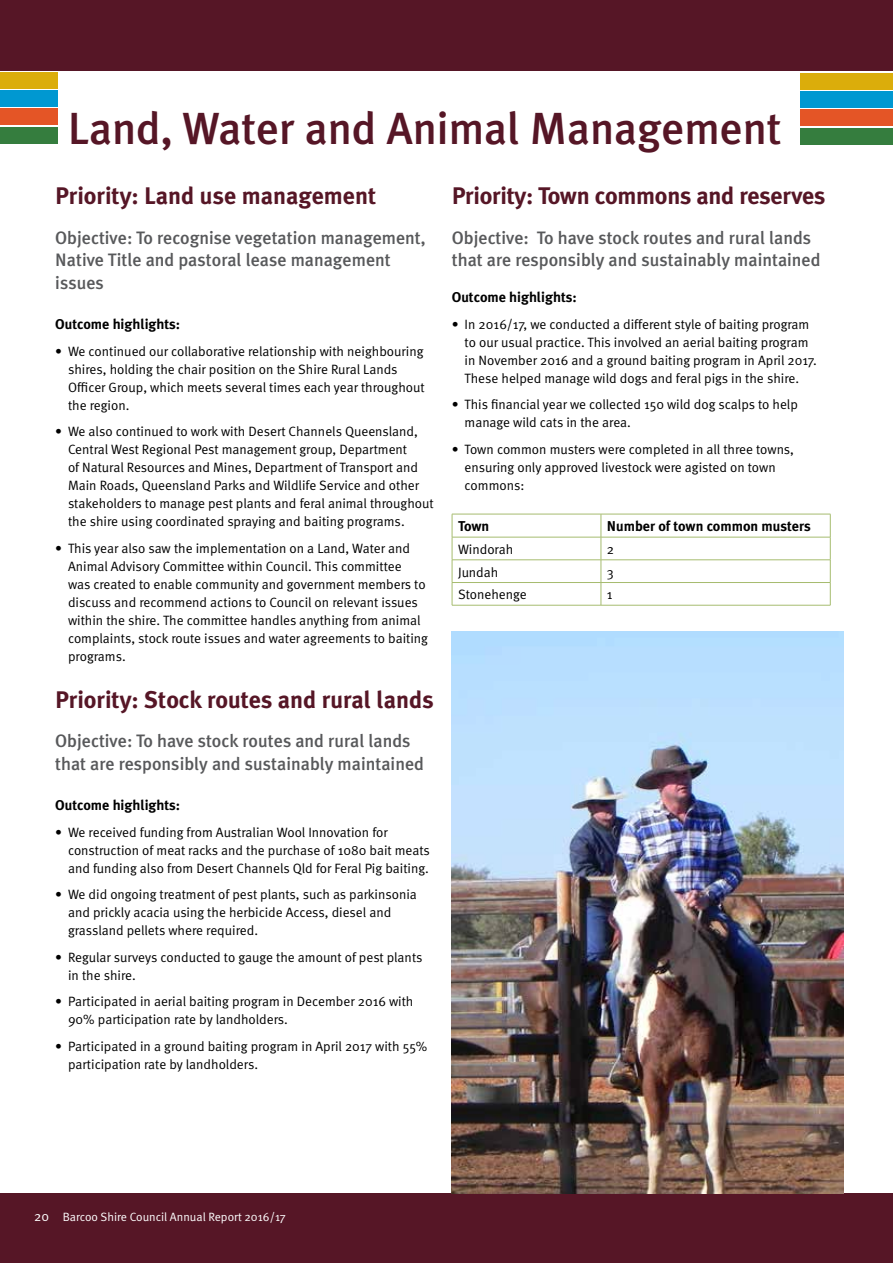
<style>
.page{position:relative;width:893px;height:1263px;background:#fff}
.page>*{position:absolute;margin:0;border:0;box-sizing:border-box;transform-origin:0 0}
.t1{font:500 45px "Meta Plus";color:#561626}
.t2{font:700 24px "Meta Plus";color:#561626}
.t3{font:500 18px/22.5px "Meta Plus";color:#58595b}
.t4{font:700 14.25px "Meta Plus";color:#000}
.t5{font:13.5px/18px "Meta Normal";color:#000}
.t6{font:12px "Meta Normal";color:#fff}
.s1{font-size:13.5px}
</style>
<div class="page">
<div style="left:0;top:1193px;width:893px;height:70px;background:#561626"></div>
<hr style="left:452px;top:514px;width:149px;height:1px;background:#a6bc6f">
<hr style="left:601px;top:514px;width:229px;height:1px;background:#a6bc6f">
<hr style="left:452px;top:537px;width:149px;height:1px;background:#a6bc6f">
<hr style="left:601px;top:537px;width:229px;height:1px;background:#a6bc6f">
<hr style="left:452px;top:559px;width:149px;height:1px;background:#a6bc6f">
<hr style="left:601px;top:559px;width:229px;height:1px;background:#a6bc6f">
<hr style="left:452px;top:582px;width:149px;height:1px;background:#a6bc6f">
<svg style="left:452px;top:514px;width:1px;height:91px"></svg>
<hr style="left:601px;top:582px;width:229px;height:1px;background:#a6bc6f">
<svg style="left:601px;top:514px;width:1px;height:91px"></svg>
<svg style="left:830px;top:514px;width:1px;height:91px"></svg>
<hr style="left:452px;top:605px;width:149px;height:1px;background:#a6bc6f">
<hr style="left:601px;top:605px;width:229px;height:1px;background:#a6bc6f">
<div style="left:0;top:0;width:893px;height:70px;background:#561626"></div>
<div style="left:0;top:72px;width:58px;height:17px;background:#dbad0b"></div>
<div style="left:0;top:90px;width:58px;height:17px;background:#0098d1"></div>
<div style="left:0;top:109px;width:58px;height:16px;background:#e45526"></div>
<div style="left:0;top:127px;width:58px;height:16px;background:#357d3e"></div>
<div style="left:800px;top:73px;width:93px;height:17px;background:#dbad0b"></div>
<div style="left:800px;top:92px;width:93px;height:16px;background:#0098d1"></div>
<div style="left:800px;top:110px;width:93px;height:16px;background:#e45526"></div>
<div style="left:800px;top:128px;width:93px;height:16px;background:#357d3e"></div>
<img style="left:452px;top:631px;width:391px;height:562px">
<h1 class="t1" style="left:68px;top:102px;width:715px">Land, Water and Animal Management</h1>
<h2 class="t2" style="left:55px;top:182px;width:322px">Priority: Land use management</h2>
<h3 class="t3" style="left:55px;top:226px;width:372px">Objective: To recognise vegetation management,<br>Native Title and pastoral lease management issues</h3>
<p class="t4" style="left:55px;top:316px;width:126px">Outcome highlights:</p>
<p class="t5" style="left:68px;top:342px;width:358px;text-indent:-13px">• We continued our collaborative relationship with neighbouring shires, holding the chair position on the Shire Rural Lands Officer Group, which meets several times each year throughout the region.</p>
<p class="t5" style="left:68px;top:422px;width:367px;text-indent:-13px">• We also continued to work with Desert Channels Queensland, Central West Regional Pest management group, Department<br>of Natural Resources and Mines, Department of Transport and Main Roads, Queensland Parks and Wildlife Service and other stakeholders to manage pest plants and feral animal throughout the shire using coordinated spraying and baiting programs.</p>
<p class="t5" style="left:68px;top:539px;width:361px;text-indent:-13px">• This year also saw the implementation on a Land, Water and Animal Advisory Committee within Council. This committee<br>was created to enable community and government members to discuss and recommend actions to Council on relevant issues within the shire. The committee handles anything from animal complaints, stock route issues and water agreements to baiting programs.</p>
<h2 class="t2" style="left:55px;top:685px;width:380px">Priority: Stock routes and rural lands</h2>
<h3 class="t3" style="left:55px;top:729px;width:370px">Objective: To have stock routes and rural lands that are responsibly and sustainably maintained</h3>
<p class="t4" style="left:55px;top:797px;width:126px">Outcome highlights:</p>
<p class="t5" style="left:68px;top:823px;width:363px;text-indent:-13px">• We received funding from Australian Wool Innovation for construction of meat racks and the purchase of 1080 bait meats and funding also from Desert Channels Qld for Feral Pig baiting.</p>
<p class="t5" style="left:68px;top:885px;width:350px;text-indent:-13px">• We did ongoing treatment of pest plants, such as parkinsonia and prickly acacia using the herbicide Access, diesel and grassland pellets where required.</p>
<p class="t5" style="left:68px;top:948px;width:356px;text-indent:-13px">• Regular surveys conducted to gauge the amount of pest plants in the shire.</p>
<p class="t5" style="left:68px;top:992px;width:347px;text-indent:-13px">• Participated in aerial baiting program in December 2016 with<br>90% participation rate by landholders.</p>
<p class="t5" style="left:68px;top:1037px;width:361px;text-indent:-13px">• Participated in a ground baiting program in April 2017 with 55% participation rate by landholders.</p>
<h2 class="t2" style="left:452px;top:182px;width:375px">Priority: Town commons and reserves</h2>
<h3 class="t3" style="left:452px;top:226px;width:370px">Objective: To have stock routes and rural lands that are responsibly and sustainably maintained</h3>
<p class="t4" style="left:452px;top:289px;width:126px">Outcome highlights:</p>
<p class="t5" style="left:465px;top:315px;width:354px;text-indent:-13px">• In 2016/17, we conducted a different style of baiting program to our usual practice. This involved an aerial baiting program in November 2016 and a ground baiting program in April 2017.<br>These helped manage wild dogs and feral pigs in the shire.</p>
<p class="t5" style="left:465px;top:395px;width:335px;text-indent:-13px">• This financial year we collected 150 wild dog scalps to help manage wild cats in the area.</p>
<p class="t5" style="left:465px;top:440px;width:331px;text-indent:-13px">• Town common musters were completed in all three towns, ensuring only approved livestock were agisted on town commons:</p>
<p class="t4" style="left:458px;top:518px;width:33px">Town</p>
<p class="t4" style="left:607px;top:518px;width:205px">Number of town common musters</p>
<p class="t5" style="left:458px;top:540px;width:57px">Windorah</p>
<p class="t5" style="left:607px;top:540px;width:9px">2</p>
<p class="t5" style="left:458px;top:563px;width:42px">Jundah</p>
<p class="t5" style="left:607px;top:563px;width:8px">3</p>
<p class="t5" style="left:458px;top:585px;width:70px">Stonehenge</p>
<p class="t5" style="left:607px;top:585px;width:7px">1</p>
<p class="t6" style="left:34px;top:1209px;width:253px"><span class="s1">20</span> Barcoo Shire Council Annual Report 2016/17</p>
</div>
